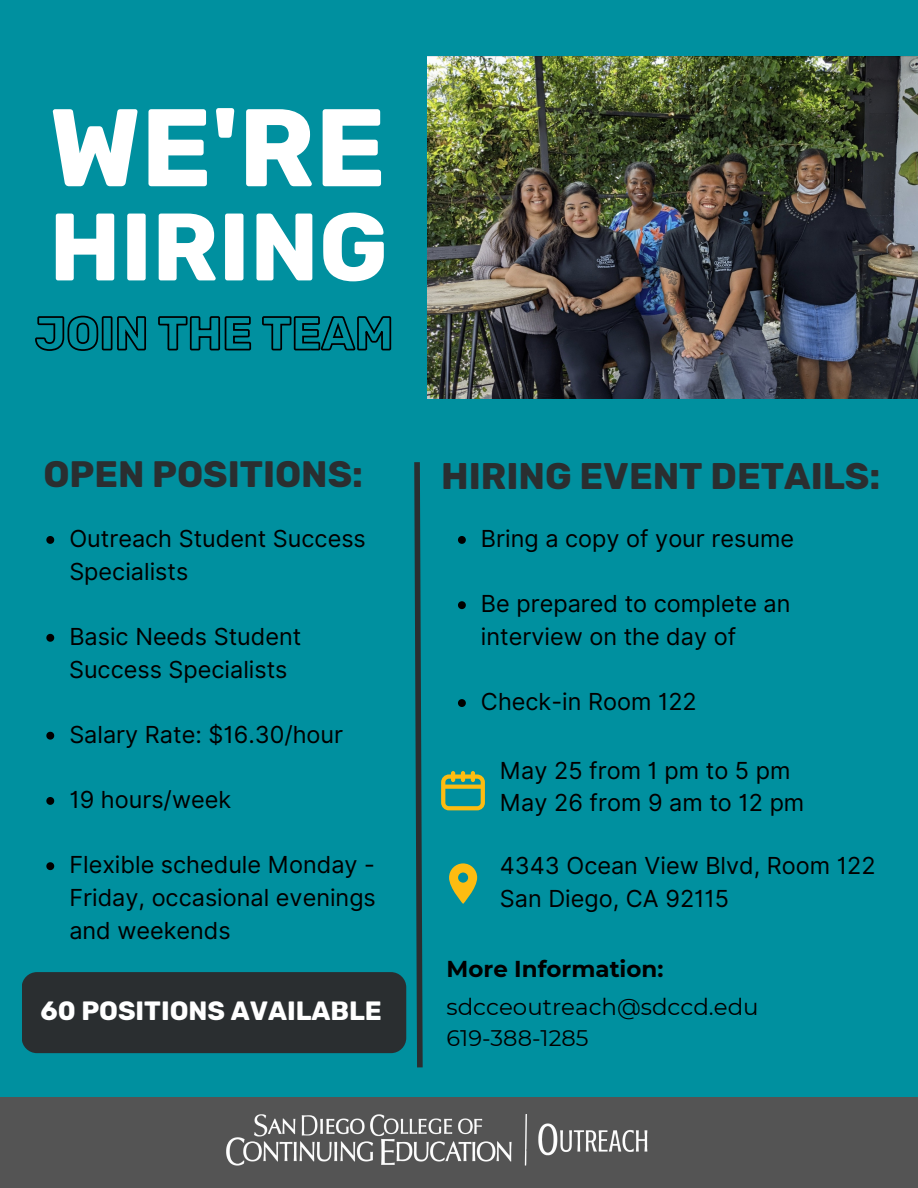
<style>
.page{position:relative;width:918px;height:1188px;background:#00909f}
.page>*{position:absolute;margin:0;border:0;box-sizing:border-box;transform-origin:0 0}
.t1{font:700 110.1px "Rubik";color:#fff}
.t2{font:700 95.55px "Rubik";color:#fff}
.t3{font:700 36.9px "Rubik";color:#2a2e30}
.t4{font:700 36.6px "Rubik";color:#2a2e30}
.t5{font:700 26.4px "Rubik";color:#fff}
.t6{font:23.4px/32.7px "Inter";color:#000}
.t7{font:22.95px "Montserrat";color:#000}
.t8{font:700 22.95px "Montserrat";color:#000}
.t9{font:22.5px "Montserrat";color:#000}
</style>
<div class="page">
<svg style="left:414px;top:462px;width:9px;height:606px"></svg>
<img style="left:427px;top:57px;width:491px;height:342px">
<div style="left:0;top:1098px;width:918px;height:90px;background:#545454"></div>
<svg style="left:35px;top:315px;width:357px;height:36px"></svg>
<svg style="left:441px;top:771px;width:44px;height:39px"></svg>
<svg style="left:449px;top:863px;width:28px;height:41px"></svg>
<div style="left:22px;top:972px;width:384px;height:81px;background:#2a2e30;border-radius:15px"></div>
<img style="left:227px;top:1114px;width:420px;height:51px">
<svg style="left:458px;top:536px;width:8px;height:8px"></svg>
<svg style="left:458px;top:601px;width:8px;height:8px"></svg>
<svg style="left:458px;top:699px;width:8px;height:8px"></svg>
<svg style="left:46px;top:536px;width:8px;height:8px"></svg>
<svg style="left:46px;top:634px;width:8px;height:8px"></svg>
<svg style="left:46px;top:732px;width:8px;height:8px"></svg>
<svg style="left:46px;top:797px;width:8px;height:8px"></svg>
<svg style="left:46px;top:862px;width:8px;height:8px"></svg>
<h1 class="t1" style="left:49px;top:83px;width:338px">WE'RE</h1>
<h2 class="t2" style="left:49px;top:191px;width:340px">HIRING</h2>
<h3 class="t4" style="left:43px;top:452px;width:321px">OPEN POSITIONS:</h3>
<p class="t6" style="left:69px;top:522px;width:298px">Outreach Student Success<br>Specialists</p>
<p class="t6" style="left:69px;top:620px;width:233px">Basic Needs Student</p>
<p class="t6" style="left:69px;top:653px;width:220px">Success Specialists</p>
<p class="t6" style="left:69px;top:718px;width:275px">Salary Rate: $16.30/hour</p>
<p class="t6" style="left:69px;top:783px;width:163px">19 hours/week</p>
<p class="t6" style="left:69px;top:849px;width:308px;text-align:justify">Flexible schedule Monday - Friday, occasional evenings and weekends</p>
<p class="t5" style="left:40px;top:996px;width:343px">60 POSITIONS AVAILABLE</p>
<h3 class="t3" style="left:441px;top:454px;width:441px">HIRING EVENT DETAILS:</h3>
<p class="t6" style="left:481px;top:522px;width:315px">Bring a copy of your resume</p>
<p class="t6" style="left:481px;top:588px;width:311px">Be prepared to complete an interview on the day of</p>
<p class="t6" style="left:481px;top:686px;width:217px">Check-in Room 122</p>
<p class="t6" style="left:500px;top:754px;width:306px">May 25 from 1 pm to 5 pm<br>May 26 from 9 am to 12 pm</p>
<p class="t6" style="left:500px;top:850px;width:377px">4343 Ocean View Blvd, Room 122<br>San Diego, CA 92115</p>
<p class="t8" style="left:447px;top:954px;width:218px">More Information:</p>
<p class="t7" style="left:447px;top:993px;width:314px">sdcceoutreach@sdccd.edu</p>
<p class="t9" style="left:447px;top:1025px;width:144px">619-388-1285</p>
</div>
